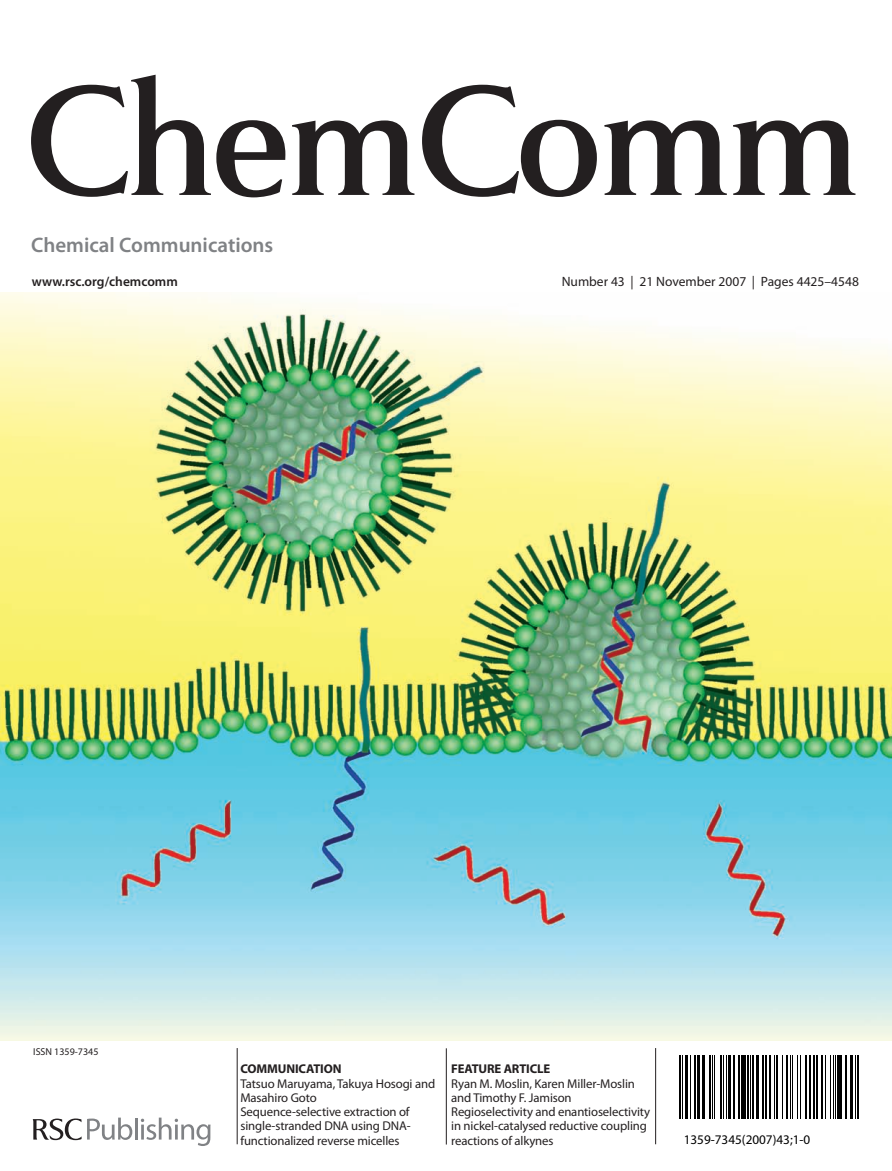
<style>
.page{position:relative;width:892px;height:1171px;background:#fff}
.page>*{position:absolute;margin:0;border:0;box-sizing:border-box;transform-origin:0 0}
.t1{font:600 21px "Myriad Pro";color:#808285}
.t2{font:13.5px "Myriad Pro";color:#231f20}
.t3{font:600 13.5px "Myriad Pro";color:#231f20}
.t4{font:13.2px "Myriad Pro";color:#000}
.t5{font:12.75px/14.2px "Myriad Pro";letter-spacing:-.01em;color:#231f20}
.t6{font:700 12.75px "Myriad Pro";letter-spacing:-.01em;color:#231f20}
.t7{font:10.05px "Myriad Pro";color:#231f20}
</style>
<div class="page">
<hr style="left:655px;top:1048px;width:1px;height:96px;background:#231f20">
<hr style="left:446px;top:1048px;width:1px;height:96px;background:#231f20">
<hr style="left:237px;top:1048px;width:1px;height:96px;background:#231f20">
<hr style="left:679px;top:1055px;width:2px;height:64px;background:#000">
<hr style="left:682px;top:1055px;width:1px;height:64px;background:#000">
<hr style="left:685px;top:1055px;width:3px;height:64px;background:#000">
<hr style="left:691px;top:1055px;width:1px;height:64px;background:#000">
<hr style="left:694px;top:1055px;width:2px;height:64px;background:#000">
<hr style="left:697px;top:1055px;width:3px;height:64px;background:#000">
<hr style="left:702px;top:1055px;width:3px;height:64px;background:#000">
<hr style="left:709px;top:1055px;width:2px;height:64px;background:#000">
<hr style="left:712px;top:1055px;width:1px;height:64px;background:#000">
<hr style="left:714px;top:1055px;width:1px;height:64px;background:#000">
<hr style="left:720px;top:1055px;width:2px;height:64px;background:#000">
<hr style="left:723px;top:1055px;width:1px;height:64px;background:#000">
<hr style="left:726px;top:1055px;width:1px;height:64px;background:#000">
<hr style="left:728px;top:1055px;width:3px;height:64px;background:#000">
<hr style="left:733px;top:1055px;width:2px;height:64px;background:#000">
<hr style="left:738px;top:1055px;width:2px;height:64px;background:#000">
<hr style="left:741px;top:1055px;width:4px;height:64px;background:#000">
<hr style="left:747px;top:1055px;width:2px;height:64px;background:#000">
<hr style="left:750px;top:1055px;width:1px;height:64px;background:#000">
<hr style="left:752px;top:1055px;width:2px;height:64px;background:#000">
<hr style="left:756px;top:1055px;width:3px;height:64px;background:#000">
<hr style="left:762px;top:1055px;width:2px;height:64px;background:#000">
<hr style="left:765px;top:1055px;width:2px;height:64px;background:#000">
<hr style="left:769px;top:1055px;width:2px;height:64px;background:#000">
<hr style="left:774px;top:1055px;width:1px;height:64px;background:#000">
<hr style="left:776px;top:1055px;width:2px;height:64px;background:#000">
<hr style="left:782px;top:1055px;width:1px;height:64px;background:#000">
<hr style="left:786px;top:1055px;width:1px;height:64px;background:#000">
<hr style="left:790px;top:1055px;width:1px;height:64px;background:#000">
<hr style="left:792px;top:1055px;width:1px;height:64px;background:#000">
<hr style="left:797px;top:1055px;width:1px;height:64px;background:#000">
<hr style="left:800px;top:1055px;width:1px;height:64px;background:#000">
<hr style="left:805px;top:1055px;width:2px;height:64px;background:#000">
<hr style="left:809px;top:1055px;width:2px;height:64px;background:#000">
<hr style="left:813px;top:1055px;width:1px;height:64px;background:#000">
<hr style="left:816px;top:1055px;width:2px;height:64px;background:#000">
<hr style="left:821px;top:1055px;width:2px;height:64px;background:#000">
<hr style="left:826px;top:1055px;width:1px;height:64px;background:#000">
<hr style="left:830px;top:1055px;width:1px;height:64px;background:#000">
<hr style="left:833px;top:1055px;width:1px;height:64px;background:#000">
<hr style="left:835px;top:1055px;width:1px;height:64px;background:#000">
<hr style="left:837px;top:1055px;width:4px;height:64px;background:#000">
<hr style="left:845px;top:1055px;width:2px;height:64px;background:#000">
<hr style="left:850px;top:1055px;width:3px;height:64px;background:#000">
<hr style="left:855px;top:1055px;width:1px;height:64px;background:#000">
<hr style="left:857px;top:1055px;width:2px;height:64px;background:#000">
<svg style="left:33px;top:1117px;width:99px;height:23px"></svg>
<hr style="left:135px;top:1117px;width:3px;height:22px;background:#808285">
<svg style="left:141px;top:1117px;width:70px;height:29px"></svg>
<svg style="left:31px;top:75px;width:824px;height:122px"></svg>
<img style="left:0;top:293px;width:892px;height:747px">
<h1 class="t1" style="left:31px;top:231px;width:244px">Chemical Communications</h1>
<p class="t3" style="left:32px;top:273px;width:148px">www.rsc.org/chemcomm</p>
<p class="t2" style="left:562px;top:273px;width:299px">Number 43 | 21 November 2007 | Pages 4425–4548</p>
<p class="t7" style="left:33px;top:1045px;width:67px">ISSN 1359-7345</p>
<p class="t6" style="left:240px;top:1060px;width:103px">COMMUNICATION</p>
<p class="t5" style="left:240px;top:1075px;width:196px">Tatsuo Maruyama, Takuya Hosogi and<br>Masahiro Goto<br>Sequence-selective extraction of single-stranded DNA using DNA&shy;functionalized reverse micelles</p>
<p class="t6" style="left:451px;top:1060px;width:101px">FEATURE ARTICLE</p>
<p class="t5" style="left:451px;top:1075px;width:200px">Ryan M. Moslin, Karen Miller-Moslin and Timothy F. Jamison Regioselectivity and enantioselectivity in nickel-catalysed reductive coupling reactions of alkynes</p>
<p class="t4" style="left:684px;top:1131px;width:128px">1359-7345(2007)43;1-0</p>
</div>
